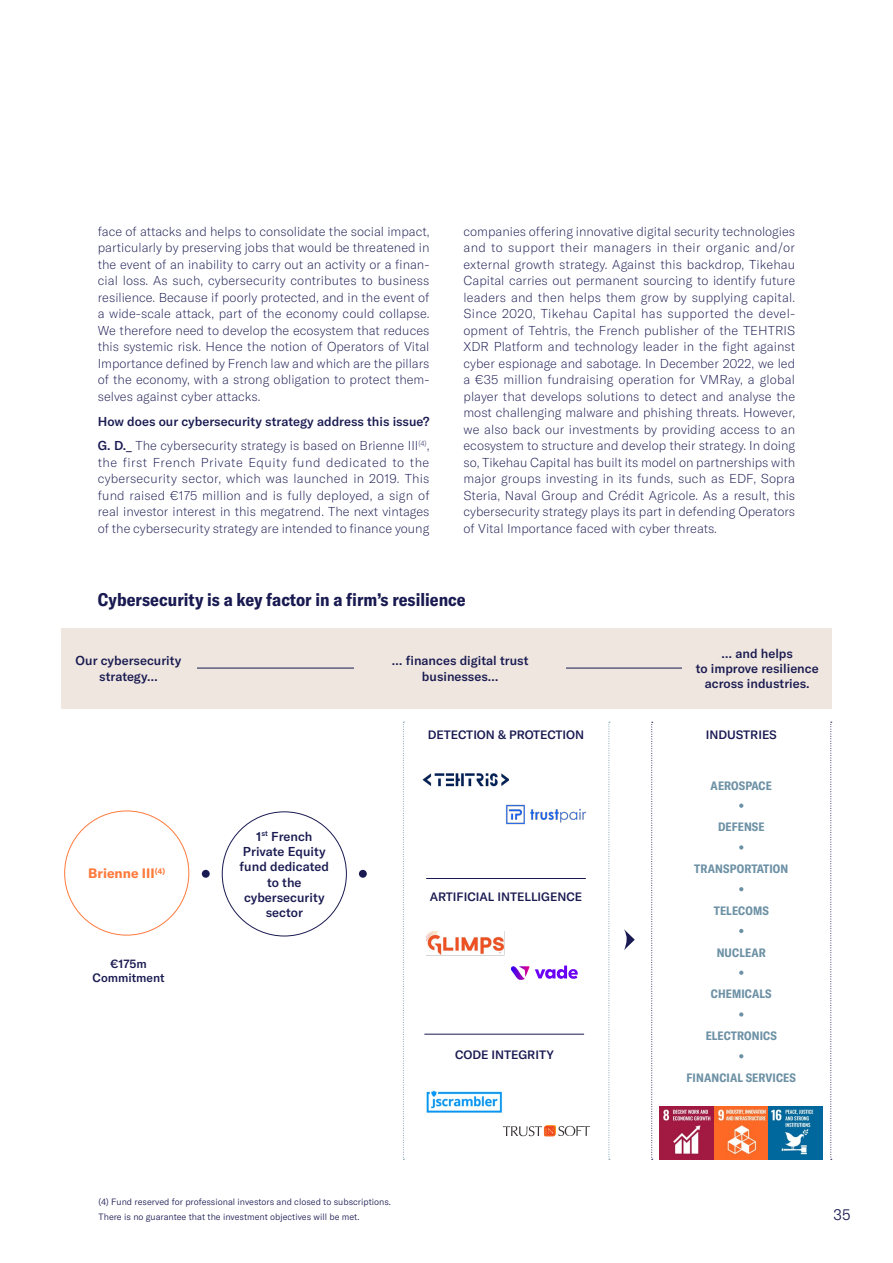
<style>
.page{position:relative;width:893px;height:1263px;background:#fff}
.page>*{position:absolute;margin:0;border:0;box-sizing:border-box;transform-origin:0 0}
.t1{font:700 condensed 18px "GT America";color:#191a51}
.t2{font:300 15px "GT America";color:#191a51}
.t3{font:700 13.5px "GT America";color:#fd7b3d}
.REP_INTERVIEW{font:100 12.75px/16.5px "GT America";color:#191a51;text-align:justify}
.Q_INTERVIEW{font:500 12.75px/15.3px "GT America";color:#191a51;text-align:center}
.t4{font:700 condensed 12px "GT America";letter-spacing:.01em;color:#6d91a5}
.t5{font:500 12px/14.4px "GT America";color:#191a51;text-align:center}
.Note_Renvoi{font:300 9px "GT America";color:#191a51}
.s1{font-weight:500}
</style>
<div class="page">
<svg style="left:624px;top:929px;width:11px;height:21px"></svg>
<svg style="left:651px;top:722px;width:2px;height:438px"></svg>
<svg style="left:739px;top:803px;width:4px;height:5px"></svg>
<svg style="left:739px;top:845px;width:4px;height:4px"></svg>
<svg style="left:739px;top:887px;width:4px;height:4px"></svg>
<svg style="left:739px;top:929px;width:4px;height:4px"></svg>
<svg style="left:739px;top:970px;width:4px;height:5px"></svg>
<svg style="left:739px;top:1012px;width:4px;height:4px"></svg>
<svg style="left:739px;top:1054px;width:4px;height:4px"></svg>
<div style="left:61px;top:628px;width:771px;height:80px;background:#efe6df"></div>
<hr style="left:62px;top:668px;width:769px;height:1px;background:#191a51">
<div style="left:682px;top:648px;width:150px;height:40px;background:#efe6df"></div>
<div style="left:354px;top:648px;width:212px;height:40px;background:#efe6df"></div>
<div style="left:61px;top:655px;width:135px;height:26px;background:#efe6df"></div>
<svg style="left:403px;top:722px;width:1px;height:438px"></svg>
<svg style="left:609px;top:722px;width:1px;height:438px"></svg>
<svg style="left:830px;top:722px;width:2px;height:438px"></svg>
<img style="left:660px;top:1107px;width:163px;height:53px">
<img style="left:422px;top:773px;width:87px;height:14px">
<img style="left:505px;top:805px;width:82px;height:19px">
<hr style="left:424px;top:1034px;width:160px;height:1px;background:#191a51">
<img style="left:426px;top:1090px;width:77px;height:23px">
<svg style="left:503px;top:1125px;width:87px;height:11px"></svg>
<hr style="left:426px;top:878px;width:160px;height:1px;background:#191a51">
<svg style="left:511px;top:965px;width:67px;height:15px"></svg>
<img style="left:426px;top:931px;width:79px;height:24px">
<div style="left:202px;top:870px;width:8px;height:8px;background:#191a51;border-radius:50%"></div>
<div style="left:359px;top:870px;width:8px;height:8px;background:#191a51;border-radius:50%"></div>
<p class="REP_INTERVIEW" style="left:98px;top:223px;width:333px">face of attacks and helps to consolidate the social impact, particularly by preserving jobs that would be threatened in the event of an inability to carry out an activity or a finan&shy;cial loss. As such, cybersecurity contributes to business resilience. Because if poorly protected, and in the event of a wide-scale attack, part of the economy could collapse.<br>We therefore need to develop the ecosystem that reduces this systemic risk. Hence the notion of Operators of Vital Importance defined by French law and which are the pillars of the economy, with a strong obligation to protect them&shy;selves against cyber attacks.</p>
<p class="Q_INTERVIEW" style="left:98px;top:413px;width:333px">How does our cybersecurity strategy address this issue?</p>
<p class="REP_INTERVIEW" style="left:98px;top:437px;width:333px"><span class="s1">G. D._</span> The cybersecurity strategy is based on Brienne III<sup>(4)</sup>, the first French Private Equity fund dedicated to the cybersecurity sector, which was launched in 2019. This fund raised €175 million and is fully deployed, a sign of real investor interest in this megatrend. The next vintages of the cybersecurity strategy are intended to finance young</p>
<p class="REP_INTERVIEW" style="left:463px;top:223px;width:333px">companies offering innovative digital security technologies and to support their managers in their organic and/or external growth strategy. Against this backdrop, Tikehau Capital carries out permanent sourcing to identify future leaders and then helps them grow by supplying capital.<br>Since 2020, Tikehau Capital has supported the devel&shy;opment of Tehtris, the French publisher of the TEHTRIS XDR Platform and technology leader in the fight against cyber espionage and sabotage. In December 2022, we led a €35 million fundraising operation for VMRay, a global player that develops solutions to detect and analyse the most challenging malware and phishing threats. However, we also back our investments by providing access to an ecosystem to structure and develop their strategy. In doing so, Tikehau Capital has built its model on partnerships with major groups investing in its funds, such as EDF, Sopra Steria, Naval Group and Crédit Agricole. As a result, this cybersecurity strategy plays its part in defending Operators of Vital Importance faced with cyber threats.</p>
<p class="t1" style="left:98px;top:589px;width:370px">Cybersecurity is a key factor in a firm’s resilience</p>
<p class="Q_INTERVIEW" style="left:76px;top:653px;width:107px">Our cybersecurity strategy…</p>
<p class="Q_INTERVIEW" style="left:392px;top:653px;width:138px">… finances digital trust businesses…</p>
<p class="Q_INTERVIEW" style="left:696px;top:645px;width:125px">… and helps<br>to improve resilience across industries.</p>
<p class="t3" style="left:88px;top:865px;width:78px">Brienne III<sup>(4)</sup></p>
<p class="t5" style="left:93px;top:956px;width:74px">€175m<br>Commitment</p>
<p class="Q_INTERVIEW" style="left:240px;top:828px;width:91px">1<sup>st</sup> French<br>Private Equity fund dedicated to the cybersecurity sector</p>
<p class="t5" style="left:428px;top:727px;width:158px">DETECTION &amp; PROTECTION</p>
<p class="t5" style="left:706px;top:727px;width:73px">INDUSTRIES</p>
<p class="t5" style="left:430px;top:889px;width:154px">ARTIFICIAL INTELLIGENCE</p>
<p class="t5" style="left:455px;top:1048px;width:101px">CODE INTEGRITY</p>
<p class="t4" style="left:711px;top:778px;width:63px">AEROSPACE</p>
<p class="t4" style="left:718px;top:820px;width:48px">DEFENSE</p>
<p class="t4" style="left:694px;top:861px;width:95px">TRANSPORTATION</p>
<p class="t4" style="left:714px;top:903px;width:57px">TELECOMS</p>
<p class="t4" style="left:717px;top:945px;width:51px">NUCLEAR</p>
<p class="t4" style="left:711px;top:987px;width:62px">CHEMICALS</p>
<p class="t4" style="left:706px;top:1028px;width:73px">ELECTRONICS</p>
<p class="t4" style="left:687px;top:1070px;width:111px">FINANCIAL SERVICES</p>
<p class="Note_Renvoi" style="left:99px;top:1197px;width:294px">(4) Fund reserved for professional investors and closed to subscriptions.</p>
<p class="Note_Renvoi" style="left:99px;top:1212px;width:262px">There is no guarantee that the investment objectives will be met.</p>
<p class="t2" style="left:833px;top:1206px;width:18px">35</p>
</div>
